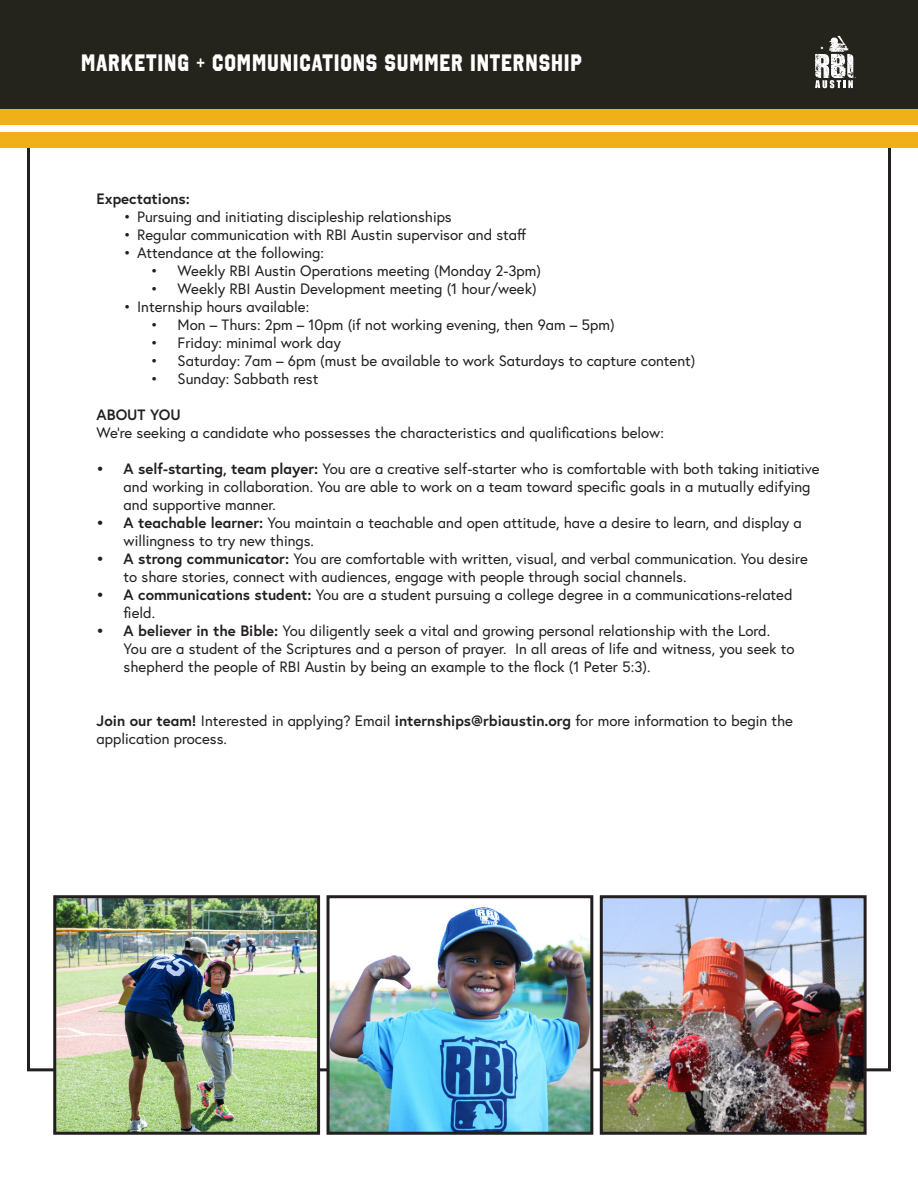
<style>
.page{position:relative;width:918px;height:1188px;background:#fff}
.page>*{position:absolute;margin:0;border:0;box-sizing:border-box;transform-origin:0 0}
.t1{font:23.7px "Octin College Hv";letter-spacing:.04em;color:#fff;scale:.85 1}
.t2{font:15px/18px "Europa";color:#231f20}
.t3{font:700 15px "Europa";color:#231f20}
.s1{font-weight:700}
</style>
<div class="page">
<div style="left:0;top:0;width:918px;height:110px;background:#24231c"></div>
<div style="left:0;top:110px;width:918px;height:38px;background:#f0b01a"></div>
<div style="left:0;top:125px;width:918px;height:7px;background:#fff"></div>
<svg style="left:815px;top:36px;width:41px;height:52px"></svg>
<img style="left:57px;top:899px;width:259px;height:232px">
<div style="left:53px;top:895px;width:267px;height:240px;border:3px solid #231f20"></div>
<img style="left:331px;top:906px;width:258px;height:225px">
<div style="left:327px;top:895px;width:266px;height:240px;border:3px solid #231f20"></div>
<img style="left:604px;top:899px;width:259px;height:232px">
<div style="left:600px;top:895px;width:267px;height:240px;border:3px solid #231f20"></div>
<p class="t1" style="left:81px;top:49px;width:591px">MARKETING + COMMUNICATIONS SUMMER INTERNSHIP</p>
<p class="t3" style="left:97px;top:188px;width:95px">Expectations:</p>
<p class="t2" style="left:124px;top:207px;width:330px">• Pursuing and initiating discipleship relationships</p>
<p class="t2" style="left:124px;top:225px;width:404px">• Regular communication with RBI Austin supervisor and staff</p>
<p class="t2" style="left:124px;top:243px;width:202px">• Attendance at the following:</p>
<p class="t2" style="left:151px;top:261px;width:392px">• Weekly RBI Austin Operations meeting (Monday 2-3pm)</p>
<p class="t2" style="left:151px;top:279px;width:388px">• Weekly RBI Austin Development meeting (1 hour/week)</p>
<p class="t2" style="left:124px;top:297px;width:187px">• Internship hours available:</p>
<p class="t2" style="left:151px;top:315px;width:466px">• Mon – Thurs: 2pm – 10pm (if not working evening, then 9am – 5pm)</p>
<p class="t2" style="left:151px;top:333px;width:192px">• Friday: minimal work day</p>
<p class="t2" style="left:151px;top:351px;width:546px">• Saturday: 7am – 6pm (must be available to work Saturdays to capture content)</p>
<p class="t2" style="left:151px;top:369px;width:169px">• Sunday: Sabbath rest</p>
<p class="t2" style="left:97px;top:405px;width:569px"><span class="s1">ABOUT YOU<br></span>We’re seeking a candidate who possesses the characteristics and qualifications below:</p>
<p class="t2" style="left:124px;top:459px;width:697px;text-indent:-27px"><span class="s1">• A self-starting, team player:</span> You are a creative self-starter who is comfortable with both taking initiative and working in collaboration. You are able to work on a team toward specific goals in a mutually edifying and supportive manner.</p>
<p class="t2" style="left:124px;top:513px;width:680px;text-indent:-27px"><span class="s1">• A teachable learner:</span> You maintain a teachable and open attitude, have a desire to learn, and display a willingness to try new things.</p>
<p class="t2" style="left:124px;top:549px;width:686px;text-indent:-27px"><span class="s1">• A strong communicator:</span> You are comfortable with written, visual, and verbal communication. You desire to share stories, connect with audiences, engage with people through social channels.</p>
<p class="t2" style="left:124px;top:585px;width:670px;text-indent:-27px"><span class="s1">• A communications student:</span> You are a student pursuing a college degree in a communications-related field.</p>
<p class="t2" style="left:124px;top:621px;width:672px;text-indent:-27px"><span class="s1">• A believer in the Bible:</span> You diligently seek a vital and growing personal relationship with the Lord.<br>You are a student of the Scriptures and a person of prayer. In all areas of life and witness, you seek to shepherd the people of RBI Austin by being an example to the flock (1 Peter 5:3).</p>
<p class="t2" style="left:97px;top:711px;width:698px"><span class="s1">Join our team!</span> Interested in applying? Email <span class="s1">internships@rbiaustin.org</span> for more information to begin the application process.</p>
</div>
